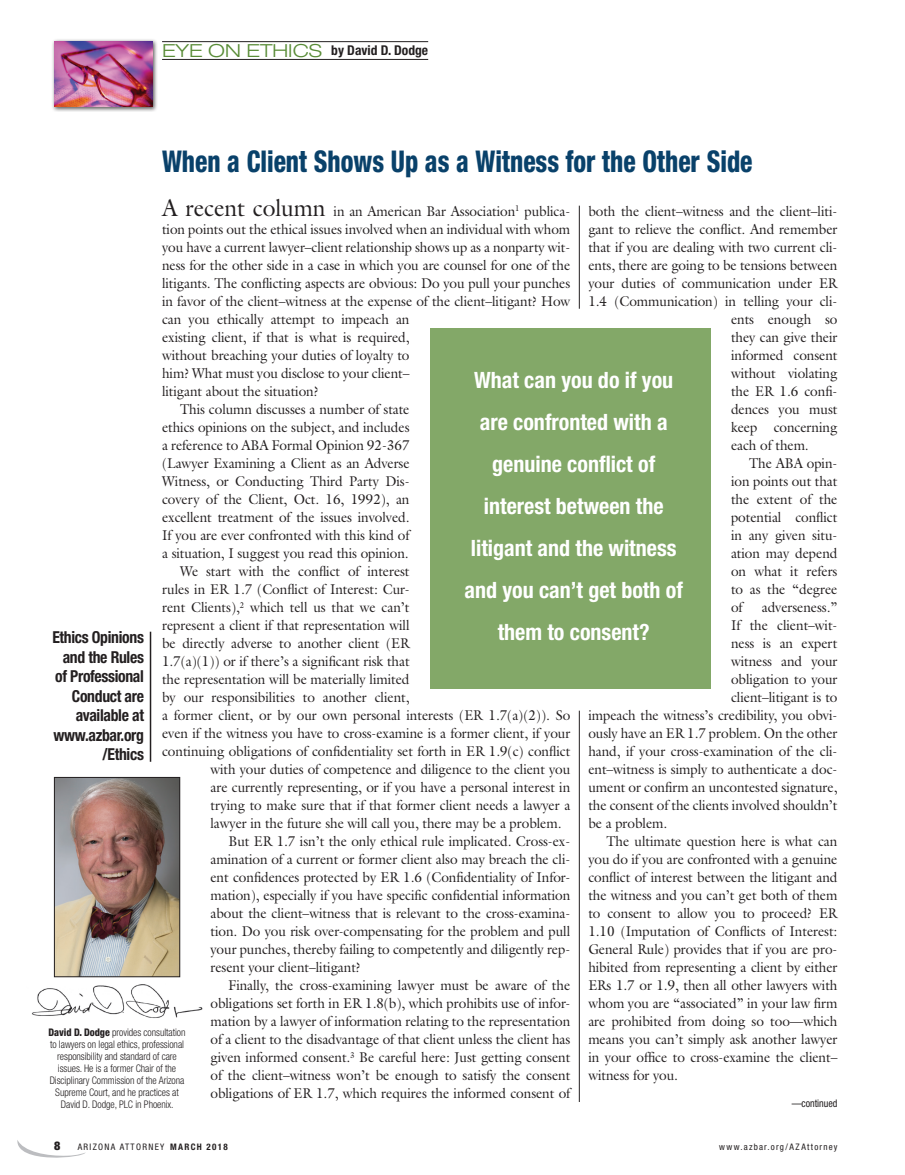
<style>
.page{position:relative;width:905px;height:1175px;background:#fff}
.page>*{position:absolute;margin:0;border:0;box-sizing:border-box;transform-origin:0 0}
.Eye_On_Ethics_-_Head{font:800 condensed 30px "Helvetica Neue";color:#09416a;scale:.85 1}
.Pull_Quotes{font:700 condensed 22.5px/42px "Helvetica Neue";color:#fff;text-align:center}
.t1{font:300 expanded 18px "Helvetica Neue";color:#598c37;scale:1.1 1}
.t2{font:700 condensed 16.5px/19.5px "Helvetica Neue";letter-spacing:-.02em;color:#231f20;text-align:right;scale:.95 1}
.Body_-_WITH_INDENT{font:14.25px/18px "Galliard";letter-spacing:-.005em;color:#231f20;text-align:justify;scale:.95 1}
.t3{font:700 condensed 13.5px "Helvetica Neue";color:#231f20}
.t4{font:900 condensed 12px "Helvetica Neue";color:#231f20}
.t5{font:300 condensed 10.5px/12px "Helvetica Neue";letter-spacing:-.005em;color:#231f20;text-align:center;scale:.95 1}
.t6{font:condensed 10.5px "Helvetica Neue";letter-spacing:-.005em;color:#231f20;scale:.95 1}
.t7{font:condensed 9px "Helvetica Neue";letter-spacing:.14em;color:#231f20}
.s1{font-size:24px}
.s2{font-weight:800}
.s3{font-weight:700}
</style>
<div class="page">
<svg style="left:17px;top:1140px;width:68px;height:18px"></svg>
<div style="left:51px;top:39px;width:107px;height:73px;background:#231f20;opacity:.75"></div>
<img style="left:54px;top:41px;width:98px;height:66px">
<hr style="left:162px;top:59px;width:266px;height:1px;background:#231f20">
<hr style="left:162px;top:41px;width:266px;height:1px;background:#231f20">
<img style="left:31px;top:984px;width:172px;height:34px">
<img style="left:56px;top:779px;width:122px;height:196px">
<div style="left:54px;top:777px;width:126px;height:200px;border:1px solid #231f20"></div>
<hr style="left:150px;top:631px;width:1px;height:130px;background:#231f20">
<hr style="left:579px;top:206px;width:1px;height:103px;background:#231f20">
<hr style="left:579px;top:710px;width:1px;height:392px;background:#231f20">
<div style="left:430px;top:329px;width:280px;height:359px;background:#83a868"></div>
<p class="t1" style="left:162px;top:40px;width:147px">EYE ON ETHICS</p>
<p class="t3" style="left:331px;top:42px;width:98px">by David D. Dodge</p>
<p class="Eye_On_Ethics_-_Head" style="left:162px;top:142px;width:696px">When a Client Shows Up as a Witness for the Other Side</p>
<p class="Body_-_WITH_INDENT" style="left:588px;top:202px;width:264px">both the client–witness and the client–liti-</p>
<p class="Body_-_WITH_INDENT" style="left:588px;top:220px;width:264px">gant to relieve the conflict. And remember</p>
<p class="Body_-_WITH_INDENT" style="left:588px;top:238px;width:264px">that if you are dealing with two current cli-</p>
<p class="Body_-_WITH_INDENT" style="left:588px;top:256px;width:264px">ents, there are going to be tensions between</p>
<p class="Body_-_WITH_INDENT" style="left:588px;top:274px;width:264px">your duties of communication under ER</p>
<p class="Body_-_WITH_INDENT" style="left:588px;top:292px;width:264px">1.4 (Communication) in telling your cli-</p>
<p class="Body_-_WITH_INDENT" style="left:731px;top:310px;width:113px">ents enough so</p>
<p class="Body_-_WITH_INDENT" style="left:731px;top:328px;width:113px">they can give their</p>
<p class="Body_-_WITH_INDENT" style="left:731px;top:346px;width:113px">informed consent</p>
<p class="Body_-_WITH_INDENT" style="left:731px;top:364px;width:113px">without violating</p>
<p class="Body_-_WITH_INDENT" style="left:731px;top:382px;width:113px">the ER 1.6 confi-</p>
<p class="Body_-_WITH_INDENT" style="left:731px;top:400px;width:113px">dences you must</p>
<p class="Body_-_WITH_INDENT" style="left:731px;top:418px;width:113px">keep concerning</p>
<p class="Body_-_WITH_INDENT" style="left:731px;top:436px;width:83px">each of them.</p>
<p class="Body_-_WITH_INDENT" style="left:731px;top:454px;width:113px;text-indent:18px">The ABA opin&shy;ion points out that the extent of the potential conflict in any given situ&shy;ation may depend on what it refers to as the “degree of</p>
<p class="Body_-_WITH_INDENT" style="left:162px;top:202px;width:431px;text-align:left"><span class="s1">A recent column</span> in an American Bar Association<sup>1</sup> publica&shy;tion points out the ethical issues involved when an individual with whom you have a current lawyer–client relationship shows up as a nonparty wit&shy;ness for the other side in a case in which you are counsel for one of the litigants. The conflicting aspects are obvious: Do you pull your punches in favor of the client–witness at the expense of the client–litigant? How can you ethically attempt to impeach an<br>existing client, if that is what is required,<br>without breaching your duties of loyalty to<br>him? What must you disclose to your client–<br>litigant about the situation?</p>
<p class="Body_-_WITH_INDENT" style="left:162px;top:400px;width:262px;text-indent:18px">This column discusses a number of state ethics opinions on the subject, and includes a reference to ABA Formal Opinion 92-367 (Lawyer Examining a Client as an Adverse Witness, or Conducting Third Party Dis&shy;covery of the Client, Oct. 16, 1992), an excellent treatment of the issues involved.<br>If you are ever confronted with this kind of a situation, I suggest you read this opinion.</p>
<p class="Body_-_WITH_INDENT" style="left:180px;top:562px;width:243px">We start with the conflict of interest</p>
<p class="Body_-_WITH_INDENT" style="left:162px;top:580px;width:262px">rules in ER 1.7 (Conflict of Interest: Cur-</p>
<p class="Body_-_WITH_INDENT" style="left:162px;top:598px;width:262px">rent Clients),<sup>2</sup> which tell us that we can’t</p>
<p class="Body_-_WITH_INDENT" style="left:162px;top:616px;width:262px">represent a client if that representation will</p>
<p class="Body_-_WITH_INDENT" style="left:162px;top:634px;width:262px">be directly adverse to another client (ER</p>
<p class="Body_-_WITH_INDENT" style="left:162px;top:652px;width:262px">1.7(a)(1)) or if there’s a significant risk that</p>
<p class="Body_-_WITH_INDENT" style="left:162px;top:670px;width:262px">the representation will be materially limited</p>
<p class="Body_-_WITH_INDENT" style="left:162px;top:688px;width:262px">by our responsibilities to another client,</p>
<p class="Body_-_WITH_INDENT" style="left:162px;top:706px;width:431px">a former client, or by our own personal interests (ER 1.7(a)(2)). So</p>
<p class="Body_-_WITH_INDENT" style="left:162px;top:724px;width:431px">even if the witness you have to cross-examine is a former client, if your</p>
<p class="Body_-_WITH_INDENT" style="left:162px;top:742px;width:431px">continuing obligations of confidentiality set forth in ER 1.9(c) conflict</p>
<p class="Body_-_WITH_INDENT" style="left:210px;top:760px;width:380px">with your duties of competence and diligence to the client you</p>
<p class="Body_-_WITH_INDENT" style="left:210px;top:778px;width:380px">are currently representing, or if you have a personal interest in</p>
<p class="Body_-_WITH_INDENT" style="left:210px;top:796px;width:380px">trying to make sure that if that former client needs a lawyer a</p>
<p class="Body_-_WITH_INDENT" style="left:210px;top:814px;width:371px">lawyer in the future she will call you, there may be a problem.</p>
<p class="Body_-_WITH_INDENT" style="left:210px;top:832px;width:380px;text-indent:18px">But ER 1.7 isn’t the only ethical rule implicated. Cross-ex&shy;amination of a current or former client also may breach the cli&shy;ent confidences protected by ER 1.6 (Confidentiality of Infor&shy;mation), especially if you have specific confidential information about the client–witness that is relevant to the cross-examina&shy;tion. Do you risk over-compensating for the problem and pull your punches, thereby failing to competently and diligently rep&shy;resent your client–litigant?</p>
<p class="Body_-_WITH_INDENT" style="left:210px;top:976px;width:380px;text-indent:18px">Finally, the cross-examining lawyer must be aware of the obligations set forth in ER 1.8(b), which prohibits use of infor&shy;mation by a lawyer of information relating to the representation of a client to the disadvantage of that client unless the client has given informed consent.<sup>3</sup> Be careful here: Just getting consent of the client–witness won’t be enough to satisfy the consent obligations of ER 1.7, which requires the informed consent of</p>
<p class="Pull_Quotes" style="left:464px;top:359px;width:220px">What can you do if you are confronted with a genuine conflict of interest between the litigant and the witness and you can’t get both of them to consent?</p>
<p class="Body_-_WITH_INDENT" style="left:761px;top:598px;width:81px">adverseness.”</p>
<p class="Body_-_WITH_INDENT" style="left:731px;top:616px;width:113px">If the client–wit-</p>
<p class="Body_-_WITH_INDENT" style="left:731px;top:634px;width:113px">ness is an expert</p>
<p class="Body_-_WITH_INDENT" style="left:731px;top:652px;width:113px">witness and your</p>
<p class="Body_-_WITH_INDENT" style="left:731px;top:670px;width:113px">obligation to your</p>
<p class="Body_-_WITH_INDENT" style="left:731px;top:688px;width:113px">client–litigant is to</p>
<p class="Body_-_WITH_INDENT" style="left:588px;top:706px;width:264px">impeach the witness’s credibility, you obvi-</p>
<p class="Body_-_WITH_INDENT" style="left:588px;top:724px;width:264px">ously have an ER 1.7 problem. On the other</p>
<p class="Body_-_WITH_INDENT" style="left:588px;top:742px;width:264px">hand, if your cross-examination of the cli-</p>
<p class="Body_-_WITH_INDENT" style="left:588px;top:760px;width:264px">ent–witness is simply to authenticate a doc-</p>
<p class="Body_-_WITH_INDENT" style="left:588px;top:778px;width:264px">ument or confirm an uncontested signature,</p>
<p class="Body_-_WITH_INDENT" style="left:588px;top:796px;width:264px">the consent of the clients involved shouldn’t</p>
<p class="Body_-_WITH_INDENT" style="left:588px;top:814px;width:85px">be a problem.</p>
<p class="Body_-_WITH_INDENT" style="left:588px;top:832px;width:264px;text-indent:18px">The ultimate question here is what can you do if you are confronted with a genuine conflict of interest between the litigant and the witness and you can’t get both of them to consent to allow you to proceed? ER 1.10 (Imputation of Conflicts of Interest:<br>General Rule) provides that if you are pro&shy;hibited from representing a client by either ERs 1.7 or 1.9, then all other lawyers with whom you are “associated” in your law firm are prohibited from doing so too—which means you can’t simply ask another lawyer in your office to cross-examine the client– witness for you.</p>
<p class="t2" style="left:52px;top:627px;width:98px">Ethics Opinions</p>
<p class="t2" style="left:55px;top:646px;width:95px">and the Rules of Professional<br>Conduct are</p>
<p class="t2" style="left:53px;top:705px;width:97px">available at www.azbar.org /Ethics</p>
<p class="t5" style="left:49px;top:1025px;width:146px"><span class="s2">David D. Dodge</span> provides consultation</p>
<p class="t5" style="left:50px;top:1037px;width:142px">to lawyers on legal ethics, professional responsibility and standard of care</p>
<p class="t5" style="left:50px;top:1061px;width:143px">issues. He is a former Chair of the Disciplinary Commission of the Arizona Supreme Court, and he practices at David D. Dodge, PLC in Phoenix.</p>
<p class="t6" style="left:791px;top:1097px;width:50px">—continued</p>
<p class="t4" style="left:54px;top:1138px;width:8px">8</p>
<p class="t7" style="left:78px;top:1141px;width:151px">ARIZONA ATTORNEY <span class="s3">MARCH 2018</span></p>
<p class="t7" style="left:719px;top:1141px;width:120px">www.azbar.org/AZAttorney</p>
</div>
